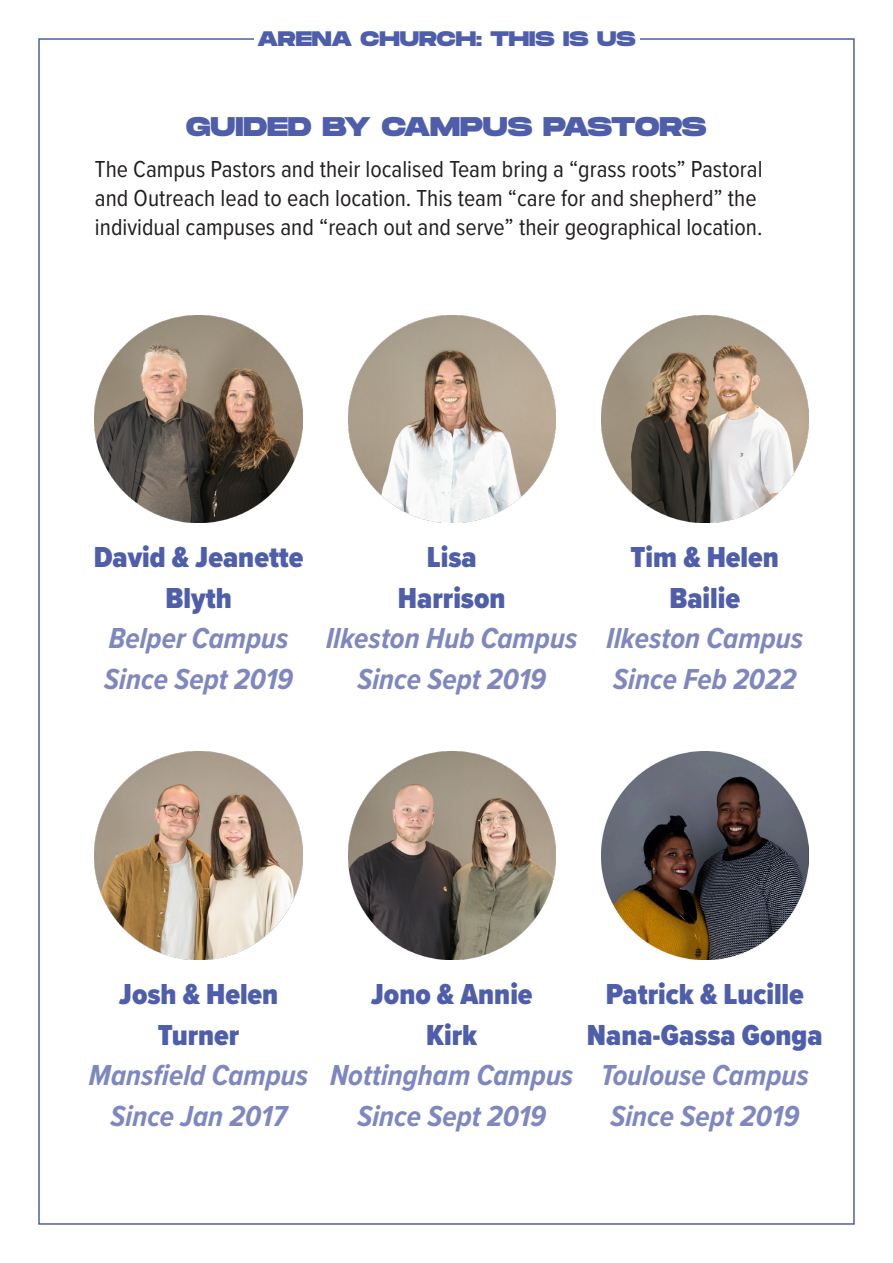
<style>
.page{position:relative;width:893px;height:1263px;background:#fff}
.page>*{position:absolute;margin:0;border:0;box-sizing:border-box;transform-origin:0 0}
.t1{font:italic 700 30px "Proxima Nova Cond";color:#7f87bf}
.t2{font:900 30px/40.5px "Proxima Nova Cond";color:#4e5eaa;text-align:center}
.t3{font:800 27px "Monument Extended";color:#4e5eaa}
.t4{font:24px/28.8px "Proxima Nova Cond";color:#231f20}
.t5{font:800 21px "Monument Extended";color:#4e5eaa}
</style>
<div class="page">
<img style="left:601px;top:752px;width:207px;height:207px">
<img style="left:95px;top:752px;width:207px;height:207px">
<img style="left:95px;top:315px;width:207px;height:207px">
<img style="left:348px;top:752px;width:207px;height:207px">
<img style="left:348px;top:315px;width:207px;height:207px">
<img style="left:601px;top:315px;width:207px;height:207px">
<p class="t5" style="left:257px;top:23px;width:380px">ARENA CHURCH: THIS IS US</p>
<p class="t3" style="left:186px;top:107px;width:522px">GUIDED BY CAMPUS PASTORS</p>
<p class="t4" style="left:95px;top:154px;width:669px">The Campus Pastors and their localised Team bring a “grass roots” Pastoral and Outreach lead to each location. This team “care for and shepherd” the individual campuses and “reach out and serve” their geographical location.</p>
<p class="t2" style="left:94px;top:537px;width:211px">David &amp; Jeanette<br>Blyth</p>
<p class="t1" style="left:109px;top:616px;width:181px">Belper Campus</p>
<p class="t1" style="left:104px;top:657px;width:190px">Since Sept 2019</p>
<p class="t2" style="left:427px;top:537px;width:51px">Lisa</p>
<p class="t2" style="left:398px;top:577px;width:109px">Harrison</p>
<p class="t1" style="left:326px;top:616px;width:253px">Ilkeston Hub Campus</p>
<p class="t1" style="left:357px;top:657px;width:190px">Since Sept 2019</p>
<p class="t2" style="left:631px;top:537px;width:150px">Tim &amp; Helen</p>
<p class="t2" style="left:669px;top:577px;width:72px">Bailie</p>
<p class="t1" style="left:606px;top:616px;width:198px">Ilkeston Campus</p>
<p class="t1" style="left:613px;top:657px;width:185px">Since Feb 2022</p>
<p class="t2" style="left:119px;top:974px;width:161px">Josh &amp; Helen</p>
<p class="t2" style="left:158px;top:1014px;width:83px">Turner</p>
<p class="t1" style="left:89px;top:1053px;width:221px">Mansfield Campus</p>
<p class="t1" style="left:111px;top:1094px;width:178px">Since Jan 2017</p>
<p class="t2" style="left:371px;top:974px;width:163px">Jono &amp; Annie</p>
<p class="t2" style="left:426px;top:1014px;width:53px">Kirk</p>
<p class="t1" style="left:330px;top:1053px;width:245px">Nottingham Campus</p>
<p class="t1" style="left:357px;top:1094px;width:190px">Since Sept 2019</p>
<p class="t2" style="left:587px;top:974px;width:237px">Patrick &amp; Lucille<br>Nana-Gassa Gonga</p>
<p class="t1" style="left:601px;top:1053px;width:210px">Toulouse Campus</p>
<p class="t1" style="left:610px;top:1094px;width:190px">Since Sept 2019</p>
</div>
